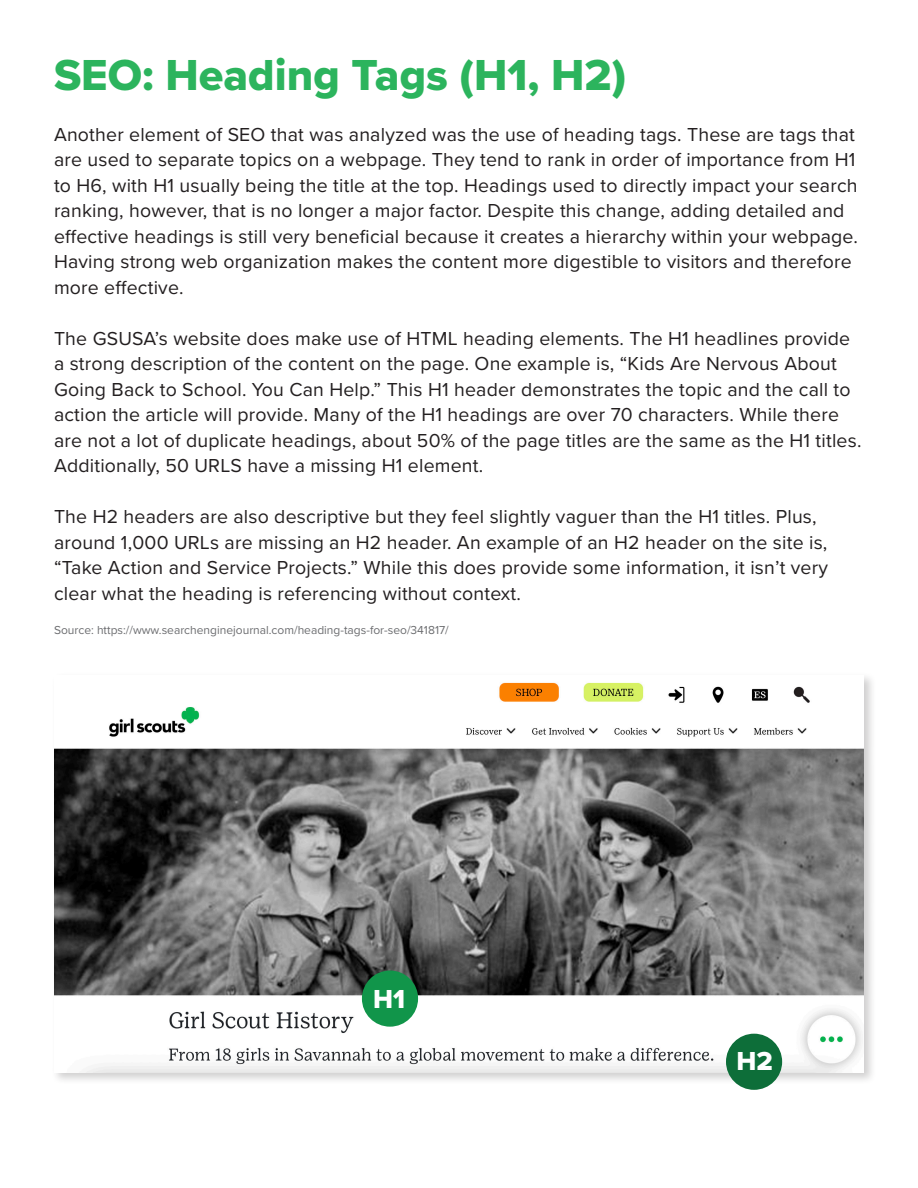
<style>
.page{position:relative;width:918px;height:1188px;background:#fff}
.page>*{position:absolute;margin:0;border:0;box-sizing:border-box;transform-origin:0 0}
.t1{font:45px "Proxima Nova Extrabld";color:#2cb45d}
.t2{font:27px "Proxima Nova Extrabld";color:#fff}
.t3{font:19.5px/25.5px "Proxima Nova";letter-spacing:.01em;color:#231f20}
.t4{font:12px "Proxima Nova";color:#6c6d70}
</style>
<div class="page">
<div style="left:51px;top:672px;width:826px;height:413px;background:#231f20;opacity:.21"></div>
<img style="left:54px;top:675px;width:810px;height:397px">
<div style="left:362px;top:971px;width:56px;height:56px;background:#11954a;border-radius:50%"></div>
<div style="left:726px;top:1034px;width:56px;height:56px;background:#0d6e39;border-radius:50%"></div>
<p class="t1" style="left:54px;top:41px;width:574px">SEO: Heading Tags (H1, H2)</p>
<p class="t3" style="left:54px;top:121px;width:806px">Another element of SEO that was analyzed was the use of heading tags. These are tags that are used to separate topics on a webpage. They tend to rank in order of importance from H1 to H6, with H1 usually being the title at the top. Headings used to directly impact your search ranking, however, that is no longer a major factor. Despite this change, adding detailed and effective headings is still very beneficial because it creates a hierarchy within your webpage.<br>Having strong web organization makes the content more digestible to visitors and therefore more effective.</p>
<p class="t3" style="left:54px;top:325px;width:809px">The GSUSA’s website does make use of HTML heading elements. The H1 headlines provide a strong description of the content on the page. One example is, “Kids Are Nervous About Going Back to School. You Can Help.” This H1 header demonstrates the topic and the call to action the article will provide. Many of the H1 headings are over 70 characters. While there are not a lot of duplicate headings, about 50% of the page titles are the same as the H1 titles.<br>Additionally, 50 URLS have a missing H1 element.</p>
<p class="t3" style="left:54px;top:503px;width:775px">The H2 headers are also descriptive but they feel slightly vaguer than the H1 titles. Plus, around 1,000 URLs are missing an H2 header. An example of an H2 header on the site is, “Take Action and Service Projects.” While this does provide some information, it isn’t very clear what the heading is referencing without context.</p>
<p class="t4" style="left:54px;top:621px;width:396px">Source: https://www.searchenginejournal.com/heading-tags-for-seo/341817/</p>
<p class="t2" style="left:373px;top:979px;width:34px">H1</p>
<p class="t2" style="left:736px;top:1040px;width:38px">H2</p>
</div>
